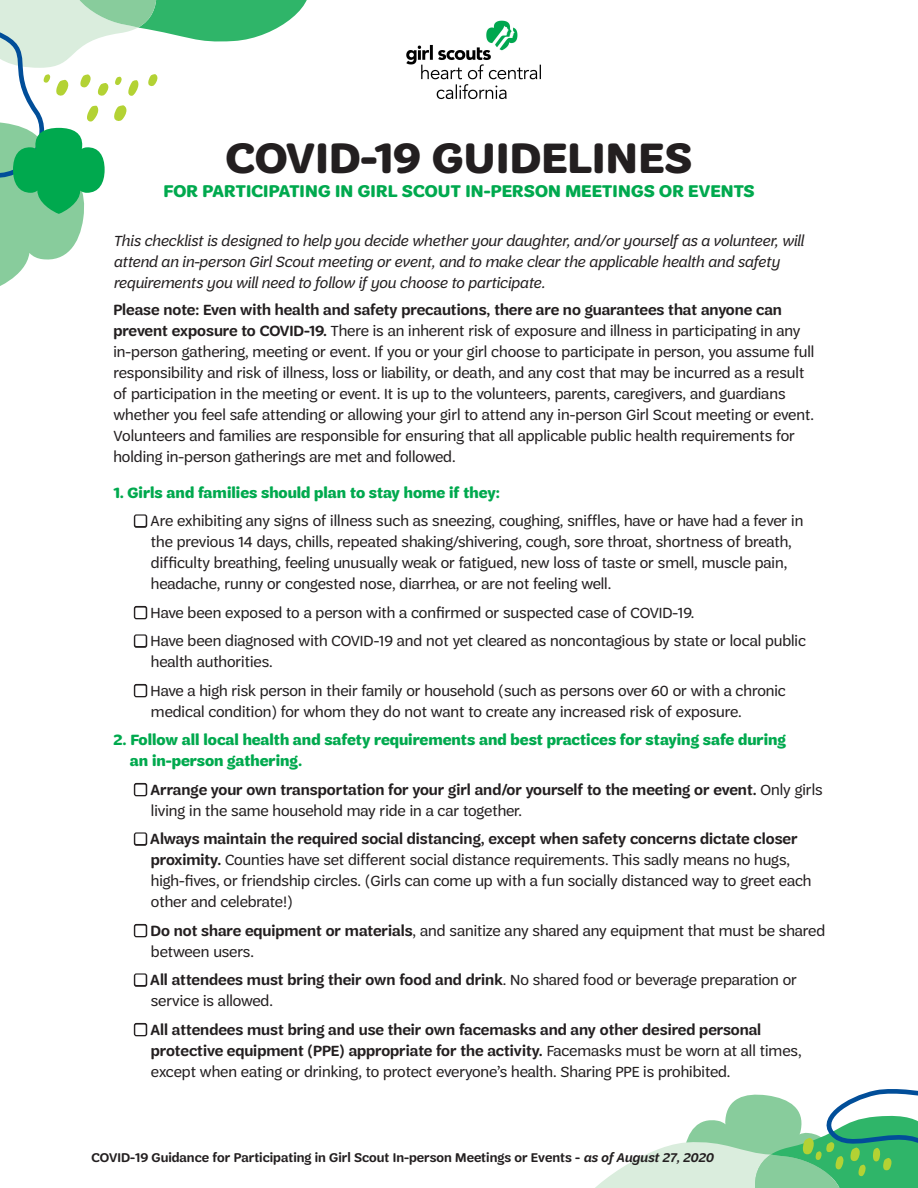
<style>
.page{position:relative;width:918px;height:1188px;background:#fff}
.page>*{position:absolute;margin:0;border:0;box-sizing:border-box;transform-origin:0 0}
.t1{font:700 45px "Trefoil Sans";letter-spacing:.01em;color:#231f20}
.t2{font:700 18px "Trefoil Sans";letter-spacing:.01em;color:#00a94e}
.t3{font:15.75px/21px "Trefoil Sans";color:#231f20}
.t4{font:600 15.75px/21px "Trefoil Sans";color:#231f20}
.t5{font:italic 15.75px/21px "Trefoil Sans";color:#231f20}
.t6{font:700 15.75px/21px "Trefoil Sans";color:#00a94e}
.t7{font:600 13.5px "Trefoil Sans";color:#231f20}
.s1{font-weight:600}
.s2{font-weight:900}
.s3{font-weight:400}
.s4{font-style:italic}
</style>
<div class="page">
<svg style="left:0;top:0;width:307px;height:286px"></svg>
<svg style="left:595px;top:1089px;width:323px;height:99px"></svg>
<img style="left:406px;top:20px;width:135px;height:80px">
<p class="t1" style="left:226px;top:133px;width:468px">COVID-19 GUIDELINES</p>
<p class="t2" style="left:163px;top:181px;width:593px">FOR PARTICIPATING IN GIRL SCOUT IN-PERSON MEETINGS OR EVENTS</p>
<p class="t5" style="left:113px;top:230px;width:692px">This checklist is designed to help you decide whether your daughter, and/or yourself as a volunteer, will attend an in-person Girl Scout meeting or event, and to make clear the applicable health and safety requirements you will need to follow if you choose to participate.</p>
<p class="t3" style="left:113px;top:299px;width:702px"><span class="s1">Please note: Even with health and safety precautions, there are no guarantees that anyone can prevent exposure to COVID-19.</span> There is an inherent risk of exposure and illness in participating in any in-person gathering, meeting or event. If you or your girl choose to participate in person, you assume full responsibility and risk of illness, loss or liability, or death, and any cost that may be incurred as a result of participation in the meeting or event. It is up to the volunteers, parents, caregivers, and guardians whether you feel safe attending or allowing your girl to attend any in-person Girl Scout meeting or event.<br>Volunteers and families are responsible for ensuring that all applicable public health requirements for holding in-person gatherings are met and followed.</p>
<p class="t6" style="left:113px;top:482px;width:388px">1. Girls and families should plan to stay home if they:</p>
<p class="t3" style="left:151px;top:511px;width:654px;text-indent:-17px"><span class="s2">■</span> Are exhibiting any signs of illness such as sneezing, coughing, sniffles, have or have had a fever in the previous 14 days, chills, repeated shaking/shivering, cough, sore throat, shortness of breath, difficulty breathing, feeling unusually weak or fatigued, new loss of taste or smell, muscle pain, headache, runny or congested nose, diarrhea, or are not feeling well.</p>
<p class="t3" style="left:134px;top:602px;width:561px"><span class="s2">■</span> Have been exposed to a person with a confirmed or suspected case of COVID-19.</p>
<p class="t3" style="left:151px;top:631px;width:657px;text-indent:-17px"><span class="s2">■</span> Have been diagnosed with COVID-19 and not yet cleared as noncontagious by state or local public health authorities.</p>
<p class="t3" style="left:151px;top:680px;width:636px;text-indent:-17px"><span class="s2">■</span> Have a high risk person in their family or household (such as persons over 60 or with a chronic medical condition) for whom they do not want to create any increased risk of exposure.</p>
<p class="t6" style="left:130px;top:730px;width:658px;text-indent:-16px">2. Follow all local health and safety requirements and best practices for staying safe during an in-person gathering.</p>
<p class="t4" style="left:151px;top:779px;width:673px;text-indent:-17px"><span class="s2">■</span> Arrange your own transportation for your girl and/or yourself to the meeting or event. <span class="s3">Only girls living in the same household may ride in a car together.</span></p>
<p class="t3" style="left:151px;top:829px;width:662px;text-indent:-16px"><span class="s2">■</span> <span class="s1">Always maintain the required social distancing, except when safety concerns dictate closer proximity.</span> Counties have set different social distance requirements. This sadly means no hugs, high-fives, or friendship circles. (Girls can come up with a fun socially distanced way to greet each other and celebrate!)</p>
<p class="t3" style="left:151px;top:920px;width:676px;text-indent:-17px"><span class="s2">■</span> <span class="s1">Do not share equipment or materials</span>, and sanitize any shared any equipment that must be shared between users.</p>
<p class="t3" style="left:151px;top:970px;width:648px;text-indent:-16px"><span class="s2">■</span> <span class="s1">All attendees must bring their own food and drink</span>. No shared food or beverage preparation or service is allowed.</p>
<p class="t4" style="left:151px;top:1019px;width:652px;text-indent:-16px"><span class="s2">■</span> All attendees must bring and use their own facemasks and any other desired personal protective equipment (PPE) appropriate for the activity. <span class="s3">Facemasks must be worn at all times, except when eating or drinking, to protect everyone’s health. Sharing PPE is prohibited.</span></p>
<p class="t7" style="left:92px;top:1150px;width:624px">COVID-19 Guidance for Participating in Girl Scout In-person Meetings or Events - <span class="s4">as of August 27, 2020</span></p>
</div>
